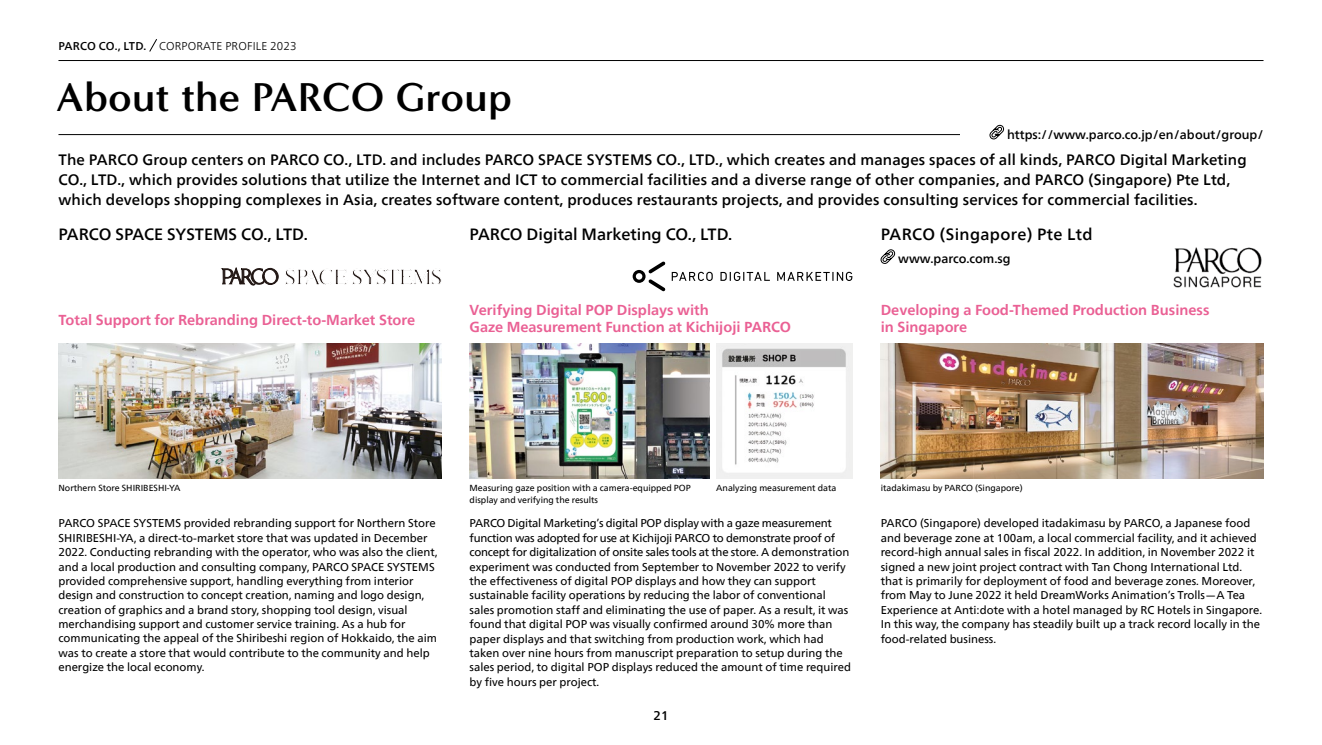
<style>
.page{position:relative;width:1322px;height:745px;background:#fff}
.page>*{position:absolute;margin:0;border:0;box-sizing:border-box;transform-origin:0 0}
.t1{font:700 41.25px "Minerva Modern";color:#000}
.t2{font:500 16.25px "Neue Frutiger World";color:#000}
.t3{font:500 16.25px "Neue Frutiger World";letter-spacing:.025em;color:#000}
.t4{font:500 15px/20px "Neue Frutiger World";letter-spacing:.01em;color:#000}
.t5{font:700 14.38px/17.5px "Neue Frutiger World";color:#ea6094}
.t6{font:500 12.5px "Neue Frutiger World";color:#000}
.t7{font:11.25px/14.4px "Neue Frutiger World";color:#000}
.t8{font:300 11.25px "Neue Frutiger World";letter-spacing:.015em;color:#000}
.t9{font:8.75px/12.5px "Neue Frutiger World";color:#000}
.s1{font-weight:500}
</style>
<div class="page">
<svg style="left:285px;top:269px;width:156px;height:16px"></svg>
<svg style="left:222px;top:267px;width:57px;height:18px"></svg>
<hr style="left:58px;top:134px;width:911px;height:1px;background:#000">
<hr style="left:58px;top:60px;width:1205px;height:1px;background:#000">
<svg style="left:672px;top:271px;width:41px;height:10px"></svg>
<svg style="left:720px;top:271px;width:50px;height:10px"></svg>
<svg style="left:777px;top:271px;width:75px;height:10px"></svg>
<svg style="left:632px;top:261px;width:33px;height:30px"></svg>
<svg style="left:880px;top:249px;width:16px;height:15px"></svg>
<img style="left:1173px;top:247px;width:89px;height:41px">
<img style="left:58px;top:343px;width:383px;height:134px">
<img style="left:469px;top:343px;width:240px;height:134px">
<img style="left:881px;top:343px;width:382px;height:134px">
<img style="left:716px;top:343px;width:136px;height:134px">
<div style="left:960px;top:119px;width:303px;height:20px;background:#fff"></div>
<svg style="left:989px;top:124px;width:15px;height:16px"></svg>
<svg style="left:149px;top:39px;width:8px;height:13px"></svg>
<p class="t8" style="left:58px;top:37px;width:240px"><span class="s1">PARCO CO., LTD.</span> CORPORATE PROFILE 2023</p>
<h1 class="t1" style="left:56px;top:73px;width:458px">About the PARCO Group</h1>
<p class="t6" style="left:1007px;top:124px;width:258px">https://www.parco.co.jp/en/about/group/</p>
<p class="t4" style="left:58px;top:150px;width:1189px">The PARCO Group centers on PARCO CO., LTD. and includes PARCO SPACE SYSTEMS CO., LTD., which creates and manages spaces of all kinds, PARCO Digital Marketing<br>CO., LTD., which provides solutions that utilize the Internet and ICT to commercial facilities and a diverse range of other companies, and PARCO (Singapore) Pte Ltd, which develops shopping complexes in Asia, creates software content, produces restaurants projects, and provides consulting services for commercial facilities.</p>
<h2 class="t2" style="left:58px;top:220px;width:251px">PARCO SPACE SYSTEMS CO., LTD.</h2>
<h2 class="t2" style="left:469px;top:220px;width:264px">PARCO Digital Marketing CO., LTD.</h2>
<h2 class="t3" style="left:881px;top:220px;width:213px">PARCO (Singapore) Pte Ltd</h2>
<p class="t6" style="left:898px;top:248px;width:114px">www.parco.com.sg</p>
<p class="t5" style="left:58px;top:311px;width:358px">Total Support for Rebranding Direct-to-Market Store</p>
<p class="t5" style="left:469px;top:300px;width:323px">Verifying Digital POP Displays with<br>Gaze Measurement Function at Kichijoji PARCO</p>
<p class="t5" style="left:881px;top:300px;width:330px">Developing a Food-Themed Production Business in Singapore</p>
<p class="t9" style="left:58px;top:481px;width:123px">Northern Store SHIRIBESHI-YA</p>
<p class="t9" style="left:469px;top:481px;width:223px">Measuring gaze position with a camera-equipped POP display and verifying the results</p>
<p class="t9" style="left:716px;top:481px;width:122px">Analyzing measurement data</p>
<p class="t9" style="left:881px;top:481px;width:143px">itadakimasu by PARCO (Singapore)</p>
<p class="t7" style="left:58px;top:516px;width:380px">PARCO SPACE SYSTEMS provided rebranding support for Northern Store SHIRIBESHI-YA, a direct-to-market store that was updated in December 2022. Conducting rebranding with the operator, who was also the client, and a local production and consulting company, PARCO SPACE SYSTEMS provided comprehensive support, handling everything from interior design and construction to concept creation, naming and logo design, creation of graphics and a brand story, shopping tool design, visual merchandising support and customer service training. As a hub for communicating the appeal of the Shiribeshi region of Hokkaido, the aim was to create a store that would contribute to the community and help energize the local economy.</p>
<p class="t7" style="left:469px;top:516px;width:383px">PARCO Digital Marketing’s digital POP display with a gaze measurement function was adopted for use at Kichijoji PARCO to demonstrate proof of concept for digitalization of onsite sales tools at the store. A demonstration experiment was conducted from September to November 2022 to verify the effectiveness of digital POP displays and how they can support sustainable facility operations by reducing the labor of conventional sales promotion staff and eliminating the use of paper. As a result, it was found that digital POP was visually confirmed around 30% more than paper displays and that switching from production work, which had taken over nine hours from manuscript preparation to setup during the sales period, to digital POP displays reduced the amount of time required by five hours per project.</p>
<p class="t7" style="left:881px;top:516px;width:383px">PARCO (Singapore) developed itadakimasu by PARCO, a Japanese food and beverage zone at 100am, a local commercial facility, and it achieved record-high annual sales in fiscal 2022. In addition, in November 2022 it signed a new joint project contract with Tan Chong International Ltd. that is primarily for deployment of food and beverage zones. Moreover, from May to June 2022 it held DreamWorks Animation’s Trolls―A Tea Experience at Anti:dote with a hotel managed by RC Hotels in Singapore.<br>In this way, the company has steadily built up a track record locally in the food-related business.</p>
<p class="t6" style="left:653px;top:704px;width:16px">21</p>
</div>
